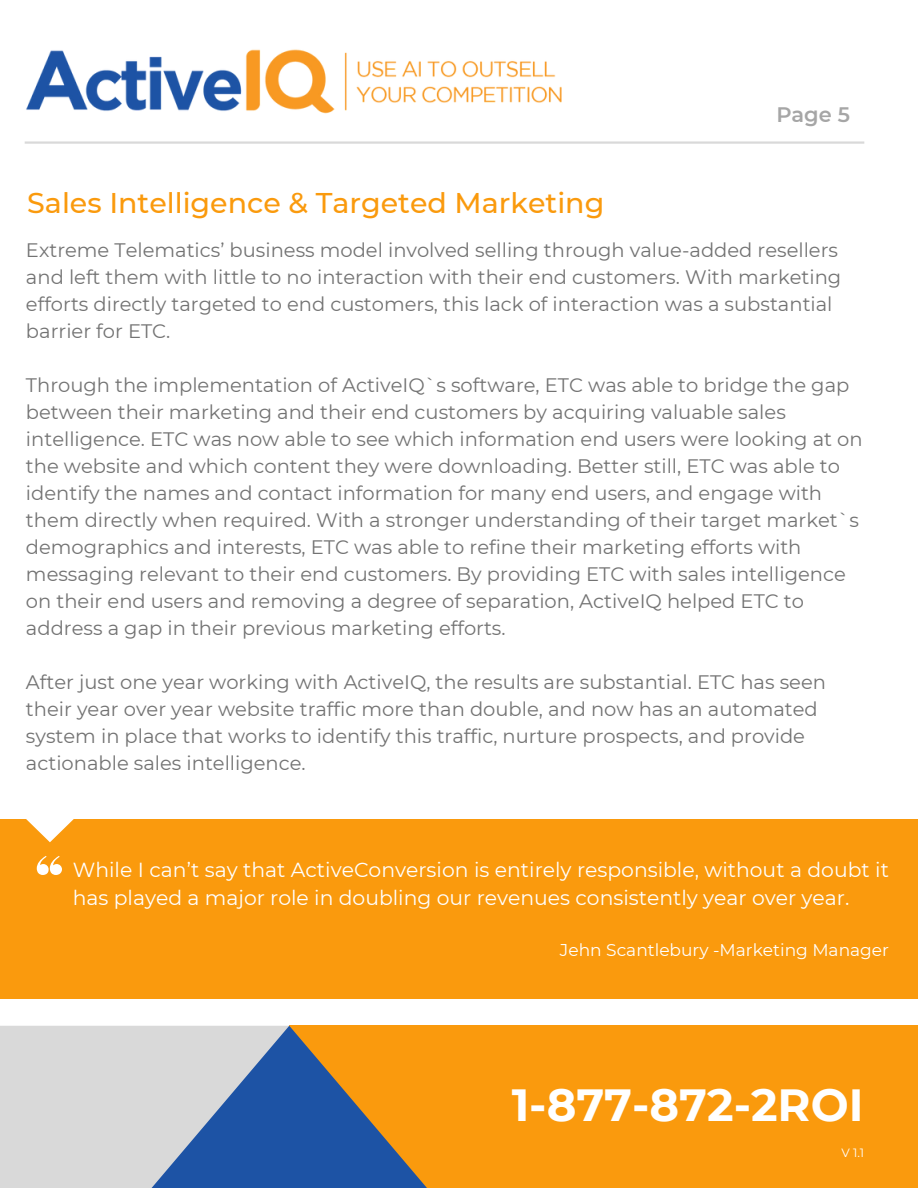
<style>
.page{position:relative;width:918px;height:1188px;background:#fff}
.page>*{position:absolute;margin:0;border:0;box-sizing:border-box;transform-origin:0 0}
.t1{font:700 45px "Montserrat";color:#fff}
.t2{font:500 28.5px "Montserrat";color:#fa9a0d}
.t3{font:600 21px "Montserrat";color:#a6a6a6}
.t4{font:20.4px/28.2px "Montserrat";color:#fff}
.t5{font:19.5px/27px "Montserrat";color:#737373}
.t6{font:16.95px "Montserrat";color:#fff}
.t7{font:12px "Montserrat";color:#fff}
</style>
<div class="page">
<div style="left:289px;top:1026px;width:629px;height:162px;background:#fa9a0d"></div>
<div style="left:0;top:1026px;width:289px;height:162px;background:#d9d9d9"></div>
<svg style="left:152px;top:1026px;width:275px;height:162px"></svg>
<hr style="left:25px;top:141px;width:839px;height:3px;background:#d9d9d9">
<div style="left:0;top:819px;width:918px;height:180px;background:#fa9a0d"></div>
<svg style="left:37px;top:856px;width:25px;height:19px"></svg>
<svg style="left:26px;top:819px;width:48px;height:23px"></svg>
<img style="left:26px;top:49px;width:536px;height:65px">
<p class="t3" style="left:776px;top:102px;width:75px">Page 5</p>
<h4 class="t2" style="left:27px;top:185px;width:579px">Sales Intelligence &amp; Targeted Marketing</h4>
<h4 class="t5" style="left:26px;top:237px;width:817px">Extreme Telematics’ business model involved selling through value-added resellers and left them with little to no interaction with their end customers. With marketing efforts directly targeted to end customers, this lack of interaction was a substantial barrier for ETC.</h4>
<h4 class="t5" style="left:26px;top:372px;width:838px">Through the implementation of ActiveIQ`s software, ETC was able to bridge the gap between their marketing and their end customers by acquiring valuable sales intelligence. ETC was now able to see which information end users were looking at on the website and which content they were downloading. Better still, ETC was able to identify the names and contact information for many end users, and engage with them directly when required. With a stronger understanding of their target market`s demographics and interests, ETC was able to refine their marketing efforts with messaging relevant to their end customers. By providing ETC with sales intelligence on their end users and removing a degree of separation, ActiveIQ helped ETC to address a gap in their previous marketing efforts.</h4>
<p class="t5" style="left:26px;top:669px;width:801px">After just one year working with ActiveIQ, the results are substantial. ETC has seen their year over year website traffic more than double, and now has an automated system in place that works to identify this traffic, nurture prospects, and provide actionable sales intelligence.</p>
<h4 class="t4" style="left:73px;top:856px;width:818px">While I can’t say that ActiveConversion is entirely responsible, without a doubt it has played a major role in doubling our revenues consistently year over year.</h4>
<h5 class="t6" style="left:560px;top:939px;width:331px">Jehn Scantlebury -Marketing Manager</h5>
<h3 class="t1" style="left:512px;top:1078px;width:353px">1-877-872-2ROI</h3>
<h2 class="t7" style="left:842px;top:1146px;width:24px">V 1.1</h2>
</div>
